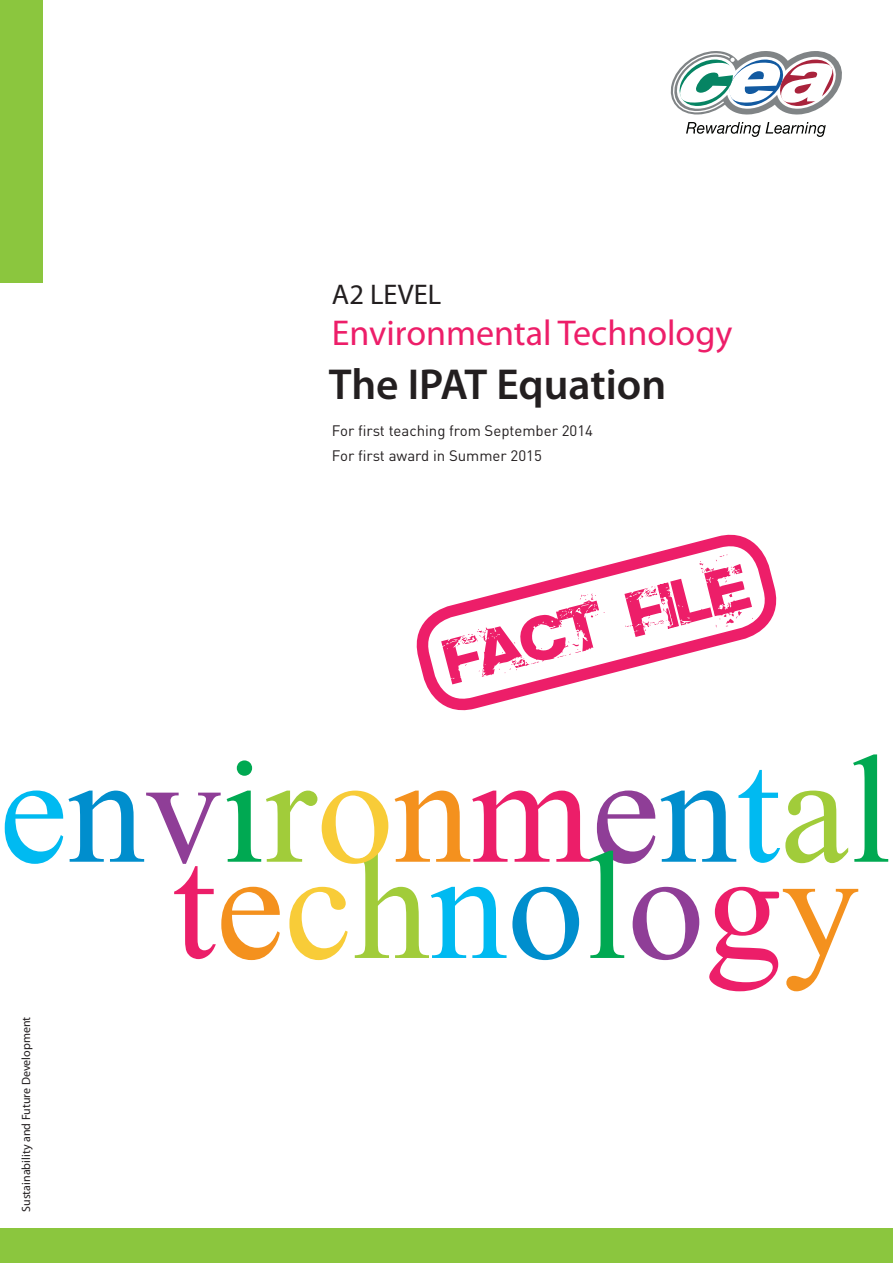
<style>
.page{position:relative;width:893px;height:1263px;background:#fff}
.page>*{position:absolute;margin:0;border:0;box-sizing:border-box;transform-origin:0 0}
.bodytext{font:600 43.5px "Myriad Pro";color:#231f20}
.bodytext-2{font:36px "Myriad Pro";color:#ed1e69}
.bodytext-3{font:28.5px "Myriad Pro";color:#231f20}
.bodytext-4{font:15px "DIN Pro";color:#231f20}
.t1{font:12px "Myriad Pro";color:#231f20}
</style>
<div class="page">
<div style="left:0;top:0;width:43px;height:283px;background:#8bc63e"></div>
<svg style="left:686px;top:122px;width:140px;height:15px"></svg>
<svg style="left:671px;top:51px;width:171px;height:64px"></svg>
<svg style="left:5px;top:754px;width:883px;height:237px"></svg>
<svg style="left:415px;top:534px;width:363px;height:233px"></svg>
<svg style="left:441px;top:554px;width:312px;height:130px"></svg>
<div style="left:0;top:1229px;width:893px;height:34px;background:#8bc63e"></div>
<p class="t1" style="left:20px;top:1212px;width:197px;rotate:-90deg">Sustainability and Future Development</p>
<p class="bodytext-3" style="left:332px;top:279px;width:111px">A2 LEVEL</p>
<p class="bodytext-2" style="left:332px;top:313px;width:402px">Environmental Technology</p>
<p class="bodytext" style="left:329px;top:360px;width:339px">The IPAT Equation</p>
<p class="bodytext-4" style="left:332px;top:420px;width:263px">For first teaching from September 2014</p>
<p class="bodytext-4" style="left:332px;top:445px;width:211px">For first award in Summer 2015</p>
</div>
